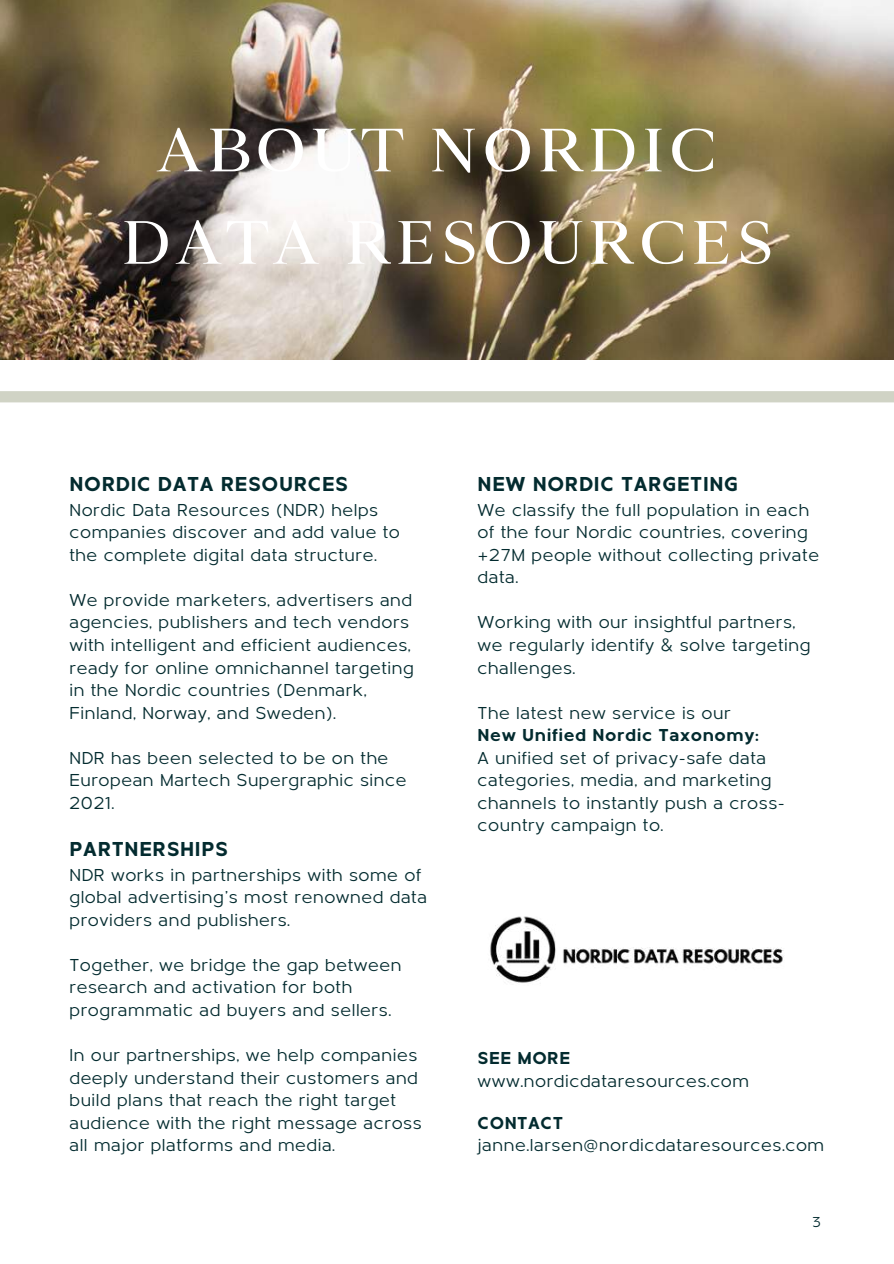
<style>
.page{position:relative;width:894px;height:1264px;background:#fff}
.page>*{position:absolute;margin:0;border:0;box-sizing:border-box;transform-origin:0 0}
.t1{font:66px/92.4px "Wensley";letter-spacing:.075em;color:#fff;text-align:center}
.t2{font:700 21px "Metrisch";letter-spacing:.03em;color:#032b2f}
.t3{font:18px/22.5px "Metrisch";letter-spacing:.03em;color:#032b2f}
.t4{font:700 18px "Metrisch";letter-spacing:.03em;color:#032b2f}
.t5{font:15px "Metrisch";color:#032b2f}
</style>
<div class="page">
<img style="left:0;top:0;width:893px;height:359px">
<img style="left:490px;top:916px;width:294px;height:67px">
<div style="left:0;top:391px;width:893px;height:11px;background:#d0d3c5"></div>
<h1 class="t1" style="left:122px;top:104px;width:652px">ABOUT NORDIC<br>DATA RESOURCES</h1>
<p class="t2" style="left:69px;top:475px;width:280px">NORDIC DATA RESOURCES</p>
<p class="t3" style="left:69px;top:500px;width:332px">Nordic Data Resources (NDR) helps companies discover and add value to the complete digital data structure.</p>
<p class="t3" style="left:69px;top:590px;width:345px">We provide marketers, advertisers and agencies, publishers and tech vendors with intelligent and efficient audiences, ready for online omnichannel targeting in the Nordic countries (Denmark, Finland, Norway, and Sweden).</p>
<p class="t3" style="left:69px;top:748px;width:338px">NDR has been selected to be on the<br>European Martech Supergraphic since<br>2021.</p>
<p class="t2" style="left:69px;top:840px;width:160px">PARTNERSHIPS</p>
<p class="t3" style="left:69px;top:865px;width:359px">NDR works in partnerships with some of global advertising’s most renowned data providers and publishers.</p>
<p class="t3" style="left:69px;top:955px;width:333px">Together, we bridge the gap between research and activation for both programmatic ad buyers and sellers.</p>
<p class="t3" style="left:69px;top:1045px;width:353px">In our partnerships, we help companies deeply understand their customers and build plans that reach the right target audience with the right message across all major platforms and media.</p>
<p class="t2" style="left:477px;top:475px;width:262px">NEW NORDIC TARGETING</p>
<p class="t3" style="left:477px;top:500px;width:343px">We classify the full population in each of the four Nordic countries, covering +27M people without collecting private data.</p>
<p class="t3" style="left:477px;top:612px;width:334px">Working with our insightful partners, we regularly identify &amp; solve targeting challenges.</p>
<p class="t3" style="left:477px;top:702px;width:254px">The latest new service is our</p>
<p class="t4" style="left:477px;top:727px;width:282px">New Unified Nordic Taxonomy:</p>
<p class="t3" style="left:477px;top:748px;width:308px">A unified set of privacy-safe data categories, media, and marketing channels to instantly push a cross&shy;country campaign to.</p>
<p class="t4" style="left:477px;top:1050px;width:94px">SEE MORE</p>
<p class="t3" style="left:477px;top:1071px;width:273px">www.nordicdataresources.com</p>
<p class="t4" style="left:477px;top:1115px;width:87px">CONTACT</p>
<p class="t3" style="left:477px;top:1135px;width:348px">janne.larsen@nordicdataresources.com</p>
<p class="t5" style="left:812px;top:1215px;width:10px">3</p>
</div>
